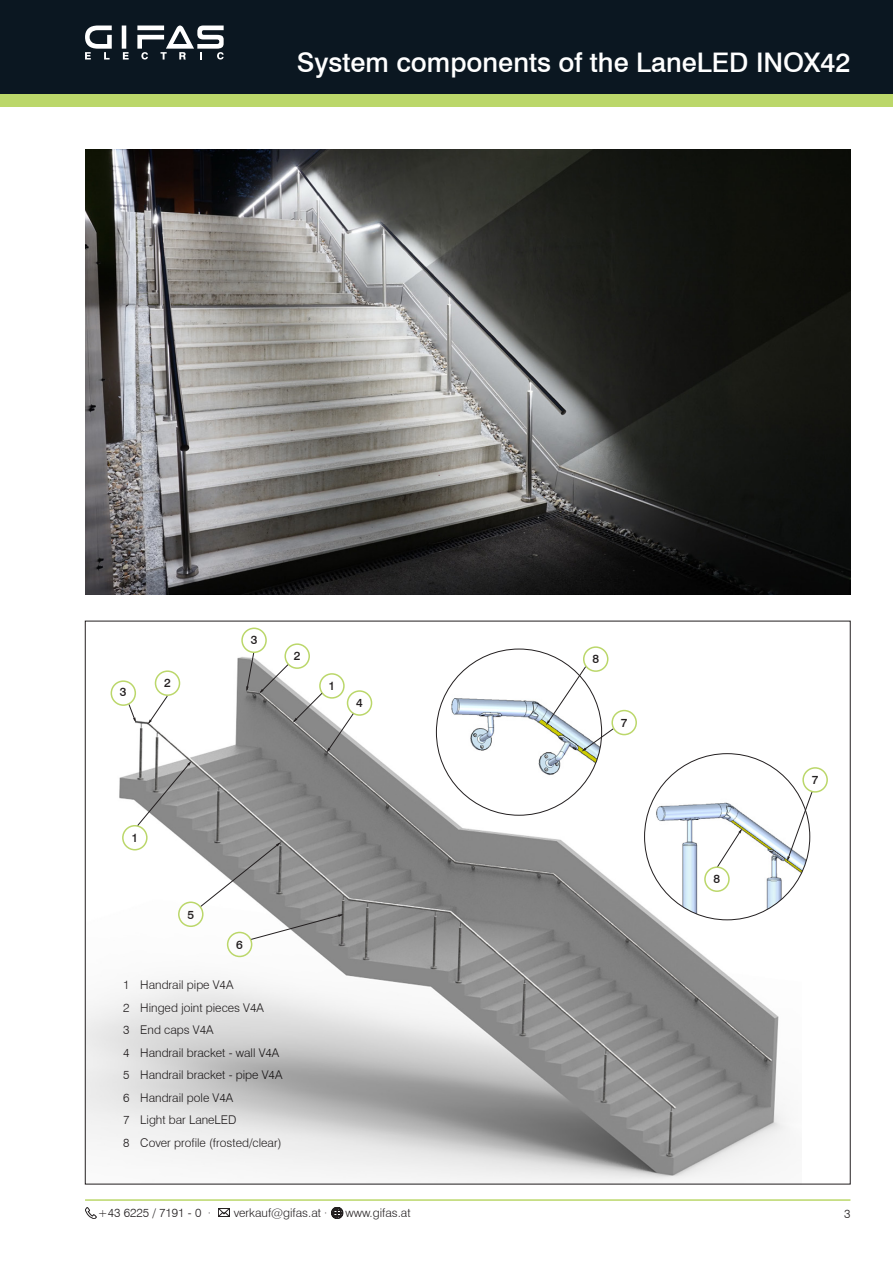
<style>
.page{position:relative;width:893px;height:1263px;background:#fff}
.page>*{position:absolute;margin:0;border:0;box-sizing:border-box;transform-origin:0 0}
.Haupttitel_rechts{font:500 27px "Swiss 721 BT";color:#fff}
.t1{font:300 12px/22.5px "Swiss 721 BT";color:#231f20}
.t2{font:500 12px "Swiss 721 BT";color:#231f20}
</style>
<div class="page">
<div style="left:0;top:89px;width:893px;height:17px;background:#bbd76a"></div>
<div style="left:0;top:0;width:893px;height:94px;background:#0b1721"></div>
<hr style="left:85px;top:1199px;width:765px;height:2px;background:#bbd76a">
<hr style="left:122px;top:26px;width:4px;height:23px;background:#fff">
<svg style="left:85px;top:25px;width:27px;height:35px"></svg>
<svg style="left:123px;top:52px;width:6px;height:8px"></svg>
<svg style="left:137px;top:26px;width:87px;height:34px"></svg>
<svg style="left:85px;top:1207px;width:12px;height:12px"></svg>
<svg style="left:218px;top:1208px;width:12px;height:9px"></svg>
<svg style="left:331px;top:1207px;width:12px;height:12px"></svg>
<img style="left:85px;top:150px;width:765px;height:444px">
<img style="left:87px;top:630px;width:701px;height:552px">
<div style="left:436px;top:649px;width:166px;height:166px;background:#fff;border-radius:50%"></div>
<img style="left:436px;top:669px;width:166px;height:115px">
<div style="left:645px;top:754px;width:165px;height:166px;background:#fff;border-radius:50%"></div>
<img style="left:645px;top:778px;width:165px;height:139px">
<div style="left:704px;top:866px;width:26px;height:26px;border:2px solid #bbd76a;border-radius:50%"></div>
<div style="left:583px;top:646px;width:25px;height:26px;border:2px solid #bbd76a;border-radius:50%"></div>
<div style="left:111px;top:680px;width:25px;height:26px;border:2px solid #bbd76a;border-radius:50%"></div>
<div style="left:122px;top:825px;width:26px;height:25px;border:2px solid #bbd76a;border-radius:50%"></div>
<div style="left:347px;top:690px;width:25px;height:26px;border:2px solid #bbd76a;border-radius:50%"></div>
<div style="left:155px;top:670px;width:25px;height:26px;border:2px solid #bbd76a;border-radius:50%"></div>
<div style="left:284px;top:643px;width:26px;height:26px;border:2px solid #bbd76a;border-radius:50%"></div>
<div style="left:611px;top:710px;width:26px;height:25px;border:2px solid #bbd76a;border-radius:50%"></div>
<div style="left:802px;top:767px;width:26px;height:26px;border:2px solid #bbd76a;border-radius:50%"></div>
<div style="left:241px;top:627px;width:26px;height:26px;border:2px solid #bbd76a;border-radius:50%"></div>
<div style="left:178px;top:901px;width:26px;height:26px;border:2px solid #bbd76a;border-radius:50%"></div>
<div style="left:227px;top:932px;width:25px;height:25px;border:2px solid #bbd76a;border-radius:50%"></div>
<svg style="left:250px;top:914px;width:93px;height:26px"></svg>
<svg style="left:200px;top:842px;width:81px;height:65px"></svg>
<svg style="left:137px;top:761px;width:54px;height:65px;background:#a1a1a1"></svg>
<svg style="left:128px;top:704px;width:8px;height:19px"></svg>
<svg style="left:148px;top:695px;width:20px;height:29px"></svg>
<svg style="left:246px;top:651px;width:108px;height:102px"></svg>
<svg style="left:546px;top:666px;width:68px;height:85px"></svg>
<svg style="left:716px;top:828px;width:26px;height:40px"></svg>
<svg style="left:787px;top:791px;width:26px;height:70px"></svg>
<p class="Haupttitel_rechts" style="left:297px;top:46px;width:555px">System components of the LaneLED INOX42</p>
<p class="t2" style="left:120px;top:685px;width:8px">3</p>
<p class="t2" style="left:164px;top:676px;width:8px">2</p>
<p class="t2" style="left:251px;top:632px;width:8px">3</p>
<p class="t2" style="left:294px;top:649px;width:8px">2</p>
<p class="t2" style="left:329px;top:679px;width:8px">1</p>
<p class="t2" style="left:356px;top:695px;width:8px">4</p>
<p class="t2" style="left:131px;top:830px;width:8px">1</p>
<p class="t2" style="left:187px;top:907px;width:8px">5</p>
<p class="t2" style="left:236px;top:937px;width:8px">6</p>
<p class="t1" style="left:123px;top:973px;width:161px">1 Handrail pipe V4A<br>2 Hinged joint pieces V4A<br>3 End caps V4A<br>4 Handrail bracket - wall V4A<br>5 Handrail bracket - pipe V4A<br>6 Handrail pole V4A<br>7 Light bar LaneLED<br>8 Cover profile (frosted/clear)</p>
<p class="t2" style="left:592px;top:652px;width:8px">8</p>
<p class="t2" style="left:621px;top:715px;width:8px">7</p>
<p class="t2" style="left:714px;top:871px;width:8px">8</p>
<p class="t2" style="left:812px;top:772px;width:8px">7</p>
<p class="t1" style="left:98px;top:1201px;width:115px">+43 6225 / 7191 - 0 ·</p>
<p class="t1" style="left:234px;top:1201px;width:95px">verkauf@gifas.at ·</p>
<p class="t1" style="left:345px;top:1201px;width:67px">www.gifas.at</p>
<p class="t1" style="left:844px;top:1203px;width:8px">3</p>
</div>
